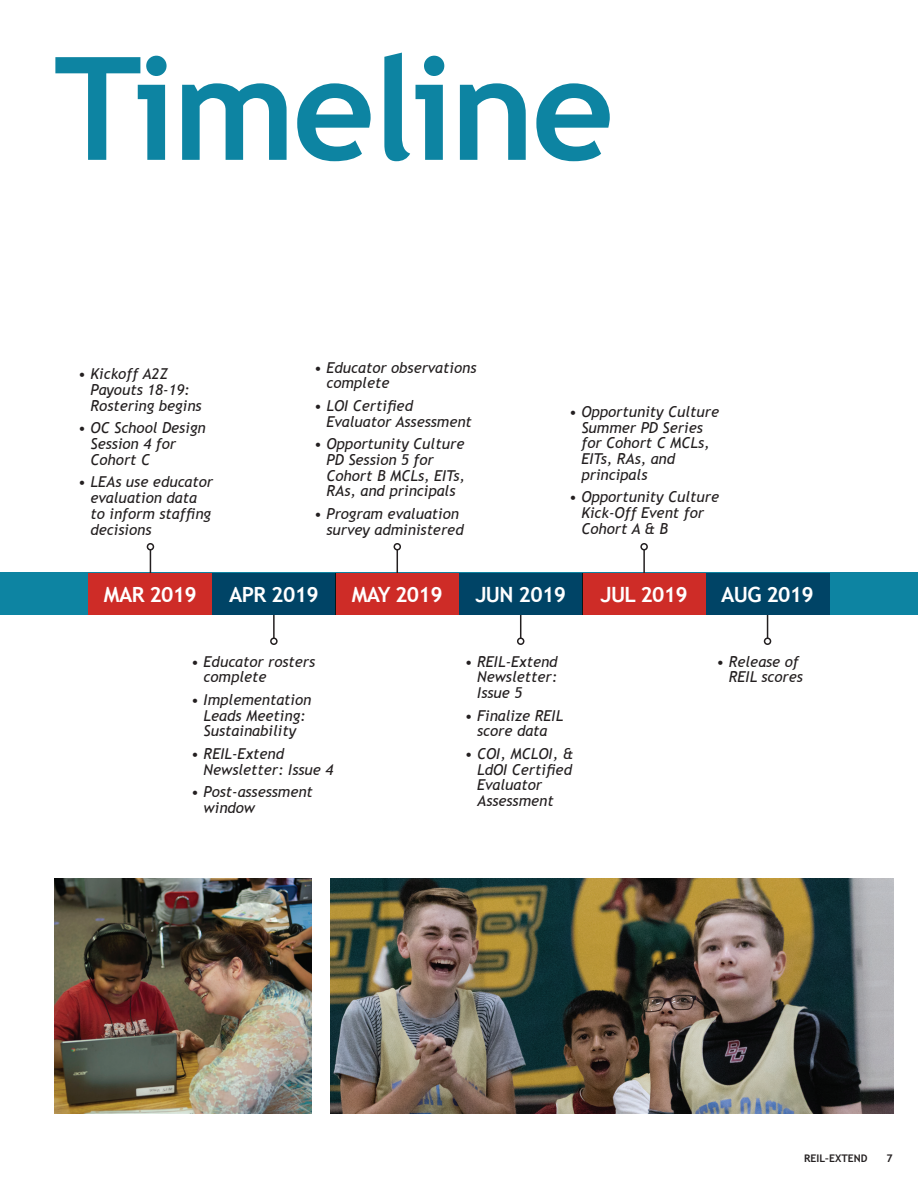
<style>
.page{position:relative;width:918px;height:1188px;background:#fff}
.page>*{position:absolute;margin:0;border:0;box-sizing:border-box;transform-origin:0 0}
.t1{font:700 143.55px "Trebuchet MS";letter-spacing:-.025em;color:#0d84a2}
.t2{font:700 21px "Trebuchet MS";letter-spacing:-.03em;color:#fff}
.t3{font:italic 15px/15.8px "Trebuchet MS";color:#231f20}
.t4{font:700 10.5px "Trebuchet MS";color:#231f20}
</style>
<div class="page">
<div style="left:0;top:573px;width:918px;height:42px;background:#0d84a2"></div>
<div style="left:89px;top:573px;width:123px;height:42px;background:#ce2c27"></div>
<svg style="left:150px;top:550px;width:1px;height:23px"></svg>
<div style="left:147px;top:543px;width:7px;height:7px;border:2px solid #231f20;border-radius:50%"></div>
<div style="left:336px;top:573px;width:123px;height:42px;background:#ce2c27"></div>
<svg style="left:397px;top:550px;width:1px;height:23px"></svg>
<div style="left:394px;top:543px;width:7px;height:7px;border:2px solid #231f20;border-radius:50%"></div>
<div style="left:582px;top:573px;width:124px;height:42px;background:#ce2c27"></div>
<hr style="left:643px;top:550px;width:2px;height:23px;background:#231f20">
<div style="left:640px;top:543px;width:8px;height:7px;border:2px solid #231f20;border-radius:50%"></div>
<div style="left:212px;top:573px;width:124px;height:42px;background:#046"></div>
<hr style="left:273px;top:615px;width:2px;height:23px;background:#231f20">
<div style="left:270px;top:638px;width:8px;height:7px;border:2px solid #231f20;border-radius:50%"></div>
<div style="left:459px;top:573px;width:123px;height:42px;background:#046"></div>
<svg style="left:520px;top:615px;width:1px;height:23px"></svg>
<div style="left:517px;top:638px;width:7px;height:7px;border:2px solid #231f20;border-radius:50%"></div>
<div style="left:706px;top:573px;width:123px;height:42px;background:#046"></div>
<svg style="left:767px;top:615px;width:1px;height:23px"></svg>
<div style="left:764px;top:638px;width:7px;height:7px;border:2px solid #231f20;border-radius:50%"></div>
<img style="left:54px;top:878px;width:258px;height:236px">
<img style="left:330px;top:878px;width:563px;height:236px">
<h1 class="t1" style="left:54px;top:19px;width:562px">Timeline</h1>
<p class="t3" style="left:91px;top:366px;width:113px;text-indent:-12px">• Kickoff A2Z<br>Payouts 18-19:<br>Rostering begins</p>
<p class="t3" style="left:91px;top:420px;width:117px;text-indent:-12px">• OC School Design<br>Session 4 for<br>Cohort C</p>
<p class="t3" style="left:91px;top:474px;width:124px;text-indent:-12px">• LEAs use educator evaluation data to inform staffing decisions</p>
<p class="t3" style="left:327px;top:360px;width:151px;text-indent:-12px">• Educator observations complete</p>
<p class="t3" style="left:327px;top:398px;width:147px;text-indent:-12px">• LOI Certified<br>Evaluator Assessment</p>
<p class="t3" style="left:327px;top:436px;width:140px;text-indent:-12px">• Opportunity Culture<br>PD Session 5 for<br>Cohort B MCLs, EITs,<br>RAs, and principals</p>
<p class="t3" style="left:327px;top:506px;width:139px;text-indent:-12px">• Program evaluation survey administered</p>
<p class="t3" style="left:581px;top:404px;width:139px;text-indent:-12px">• Opportunity Culture<br>Summer PD Series for Cohort C MCLs,<br>EITs, RAs, and principals</p>
<p class="t3" style="left:581px;top:489px;width:139px;text-indent:-12px">• Opportunity Culture<br>Kick-Off Event for<br>Cohort A &amp; B</p>
<h2 class="t2" style="left:104px;top:581px;width:94px">MAR 2019</h2>
<h2 class="t2" style="left:229px;top:581px;width:91px">APR 2019</h2>
<h2 class="t2" style="left:352px;top:581px;width:92px">MAY 2019</h2>
<h2 class="t2" style="left:475px;top:581px;width:92px">JUN 2019</h2>
<h2 class="t2" style="left:600px;top:581px;width:89px">JUL 2019</h2>
<h2 class="t2" style="left:721px;top:581px;width:94px">AUG 2019</h2>
<p class="t3" style="left:204px;top:654px;width:113px;text-indent:-12px">• Educator rosters complete</p>
<p class="t3" style="left:191px;top:692px;width:122px;text-align:center">• Implementation<br>Leads Meeting:<br>Sustainability</p>
<p class="t3" style="left:204px;top:746px;width:131px;text-indent:-12px">• REIL-Extend<br>Newsletter: Issue 4</p>
<p class="t3" style="left:204px;top:784px;width:111px;text-indent:-12px">• Post-assessment window</p>
<p class="t3" style="left:477px;top:654px;width:82px;text-align:justify;text-indent:-12px">• REIL-Extend Newsletter:<br>Issue 5</p>
<p class="t3" style="left:465px;top:708px;width:100px;text-align:center">• Finalize REIL score data</p>
<p class="t3" style="left:477px;top:746px;width:98px;text-indent:-12px">• COI, MCLOI, &amp;<br>LdOI Certified<br>Evaluator<br>Assessment</p>
<p class="t3" style="left:716px;top:654px;width:88px;text-align:right">• Release of<br>REIL scores</p>
<p class="t4" style="left:804px;top:1152px;width:65px">REIL–EXTEND</p>
<p class="t4" style="left:887px;top:1152px;width:8px">7</p>
</div>
